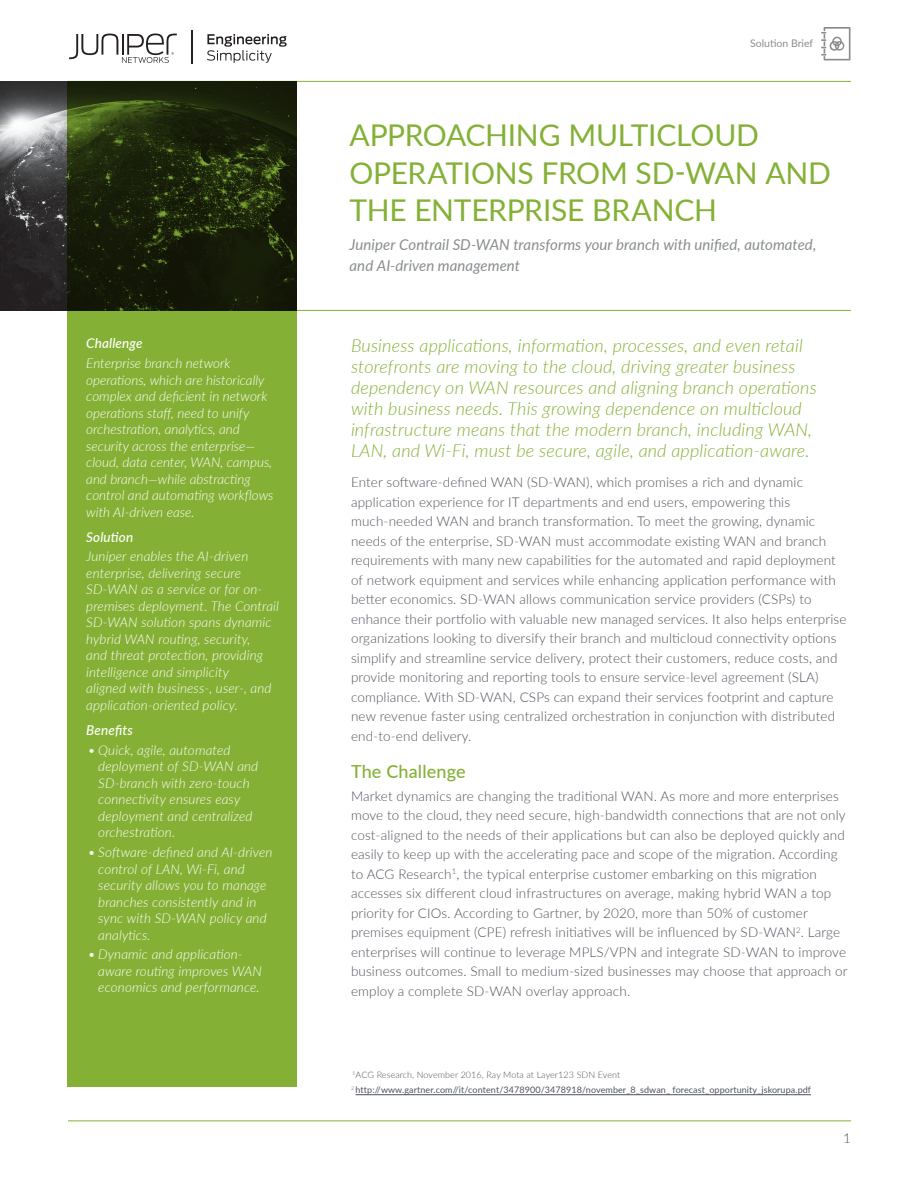
<style>
.page{position:relative;width:918px;height:1188px;background:#fff}
.page>*{position:absolute;margin:0;border:0;box-sizing:border-box;transform-origin:0 0}
.t1{font:30px/37.5px "Lato";letter-spacing:-.01em;color:#84b135}
.Intro_Paragraph{font:italic 300 18px/21px "Lato";letter-spacing:.01em;color:#84b135}
.t2{font:500 18px "Lato";letter-spacing:.01em;color:#84b135}
.Subtitle{font:italic 15px/21px "Lato";letter-spacing:.005em;color:#898d90}
.t3{font:300 13.5px/19.5px "Lato";letter-spacing:.01em;color:#4d525a}
.Sidebar_text{font:italic 300 13.5px/16.5px "Lato";letter-spacing:.01em;color:#fff}
.Sidebar_head{font:italic 500 13.5px "Lato";letter-spacing:.01em;color:#fff}
.t4{font:10.5px "Lato";color:#898d90}
.Footnote{font:9px "Lato";letter-spacing:.01em;color:#4d525a}
.Footnote-2{font:300 9px "Lato";letter-spacing:.01em;color:#4d525a}
</style>
<div class="page">
<hr style="left:68px;top:81px;width:783px;height:1px;background:#84b135">
<hr style="left:257px;top:310px;width:594px;height:1px;background:#84b135">
<img style="left:0;top:81px;width:68px;height:230px">
<svg style="left:68px;top:81px;width:229px;height:1005px;background:#6c912b"></svg>
<hr style="left:68px;top:1120px;width:783px;height:1px;background:#84b135">
<svg style="left:207px;top:34px;width:80px;height:29px"></svg>
<svg style="left:69px;top:34px;width:108px;height:29px"></svg>
<hr style="left:191px;top:30px;width:2px;height:34px;background:#231f20">
<svg style="left:821px;top:27px;width:29px;height:33px"></svg>
<hr style="left:356px;top:1094px;width:455px;height:1px;background:#4d525a">
<p class="Sidebar_head" style="left:86px;top:334px;width:58px">Challenge</p>
<p class="Sidebar_text" style="left:86px;top:355px;width:189px">Enterprise branch network operations, which are historically complex and deficient in network operations staff, need to unify orchestration, analytics, and security across the enterprise— cloud, data center, WAN, campus, and branch—while abstracting control and automating workflows with AI-driven ease.</p>
<p class="Sidebar_head" style="left:86px;top:527px;width:48px">Solution</p>
<p class="Sidebar_text" style="left:86px;top:548px;width:194px">Juniper enables the AI-driven enterprise, delivering secure<br>SD-WAN as a service or for on&shy;premises deployment. The Contrail<br>SD-WAN solution spans dynamic hybrid WAN routing, security,<br>and threat protection, providing intelligence and simplicity<br>aligned with business-, user-, and application-oriented policy.</p>
<p class="Sidebar_head" style="left:86px;top:721px;width:48px">Benefits</p>
<p class="Sidebar_text" style="left:98px;top:741px;width:161px;text-indent:-11px">• Quick, agile, automated deployment of SD-WAN and<br>SD-branch with zero-touch connectivity ensures easy deployment and centralized orchestration.</p>
<p class="Sidebar_text" style="left:98px;top:844px;width:176px;text-indent:-11px">• Software-defined and AI-driven control of LAN, Wi-Fi, and security allows you to manage branches consistently and in sync with SD-WAN policy and analytics.</p>
<p class="Sidebar_text" style="left:98px;top:946px;width:165px;text-indent:-11px">• Dynamic and application&shy;aware routing improves WAN economics and performance.</p>
<p class="t4" style="left:750px;top:36px;width:65px">Solution Brief</p>
<p class="t1" style="left:349px;top:115px;width:483px">APPROACHING MULTICLOUD<br>OPERATIONS FROM SD-WAN AND<br>THE ENTERPRISE BRANCH</p>
<p class="Subtitle" style="left:349px;top:234px;width:468px">Juniper Contrail SD-WAN transforms your branch with unified, automated, and AI-driven management</p>
<p class="Intro_Paragraph" style="left:351px;top:334px;width:467px">Business applications, information, processes, and even retail storefronts are moving to the cloud, driving greater business dependency on WAN resources and aligning branch operations with business needs. This growing dependence on multicloud infrastructure means that the modern branch, including WAN, LAN, and Wi-Fi, must be secure, agile, and application-aware.</p>
<p class="t3" style="left:351px;top:472px;width:497px">Enter software-defined WAN (SD-WAN), which promises a rich and dynamic application experience for IT departments and end users, empowering this much-needed WAN and branch transformation. To meet the growing, dynamic needs of the enterprise, SD-WAN must accommodate existing WAN and branch requirements with many new capabilities for the automated and rapid deployment of network equipment and services while enhancing application performance with better economics. SD-WAN allows communication service providers (CSPs) to enhance their portfolio with valuable new managed services. It also helps enterprise organizations looking to diversify their branch and multicloud connectivity options simplify and streamline service delivery, protect their customers, reduce costs, and provide monitoring and reporting tools to ensure service-level agreement (SLA) compliance. With SD-WAN, CSPs can expand their services footprint and capture new revenue faster using centralized orchestration in conjunction with distributed end-to-end delivery.</p>
<h1 class="t2" style="left:351px;top:758px;width:116px">The Challenge</h1>
<p class="t3" style="left:351px;top:786px;width:498px">Market dynamics are changing the traditional WAN. As more and more enterprises move to the cloud, they need secure, high-bandwidth connections that are not only cost-aligned to the needs of their applications but can also be deployed quickly and easily to keep up with the accelerating pace and scope of the migration. According to ACG Research<sup>1</sup>, the typical enterprise customer embarking on this migration accesses six different cloud infrastructures on average, making hybrid WAN a top priority for CIOs. According to Gartner, by 2020, more than 50% of customer premises equipment (CPE) refresh initiatives will be influenced by SD-WAN<sup>2</sup>. Large enterprises will continue to leverage MPLS/VPN and integrate SD-WAN to improve business outcomes. Small to medium-sized businesses may choose that approach or employ a complete SD-WAN overlay approach.</p>
<p class="Footnote-2" style="left:352px;top:1069px;width:269px"><sup>1</sup>ACG Research, November 2016, Ray Mota at Layer123 SDN Event</p>
<p class="Footnote" style="left:351px;top:1083px;width:462px"><sup>2</sup> http://www.gartner.com//it/content/3478900/3478918/november_8_sdwan_ forecast_opportunity_jskorupa.pdf</p>
<p class="t3" style="left:843px;top:1128px;width:9px">1</p>
</div>
